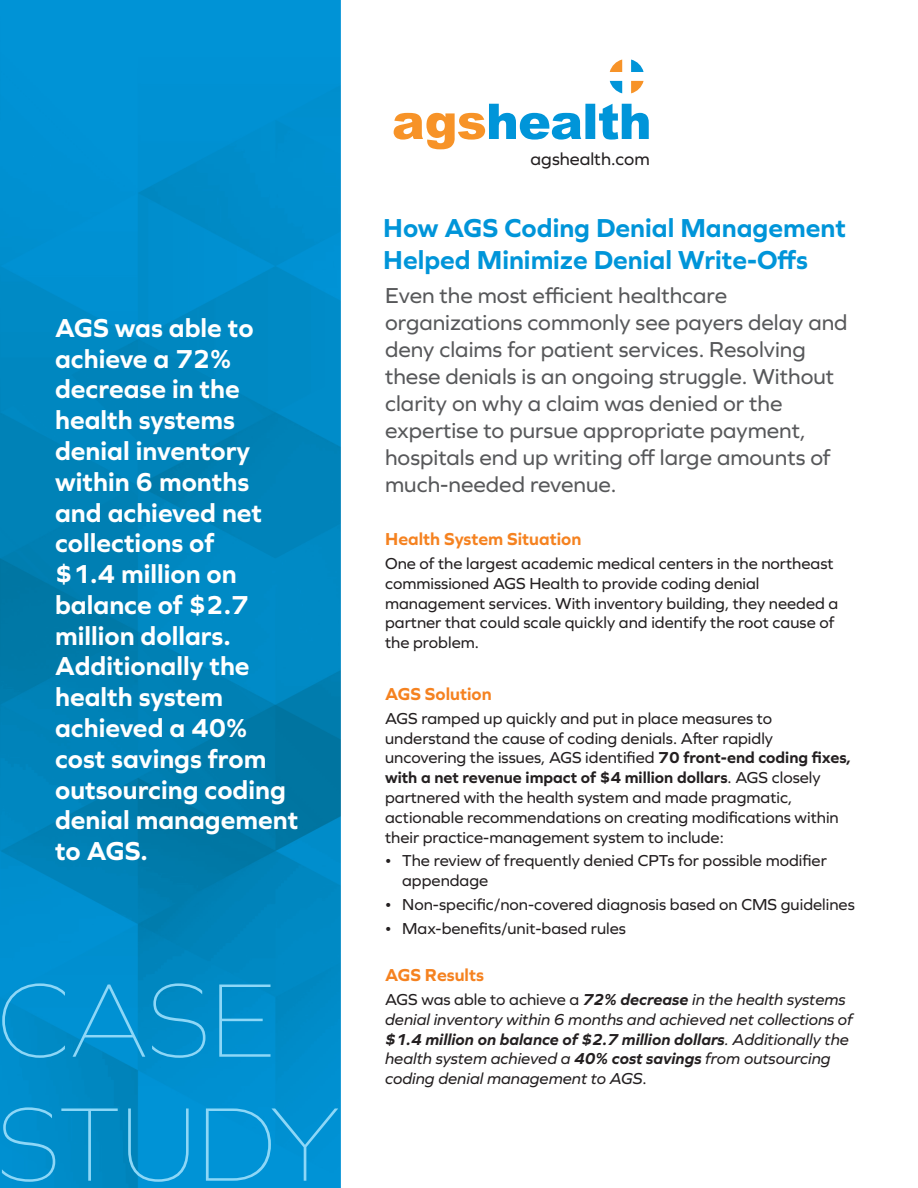
<style>
.page{position:relative;width:918px;height:1188px;background:#fff}
.page>*{position:absolute;margin:0;border:0;box-sizing:border-box;transform-origin:0 0}
.t1{font:100 108.75px/124.1px "Graphie";color:#8dd7f7}
.t2{font:700 27px/30.8px "Graphie";color:#fff}
.t3{font:700 27px/32.4px "Graphie";color:#0095d9}
.t4{font:22.5px/27px "Graphie";color:#57585a}
.t5{font:700 18px "Graphie";color:#f58220}
.t6{font:18px "Graphie";color:#231f20}
.t7{font:16.5px/19.8px "Graphie";color:#231f20}
.t8{font:italic 16.5px/19.8px "Graphie";color:#231f20}
.s1{font-weight:700}
.s2{font-style:normal}
</style>
<div class="page">
<img style="left:0;top:0;width:340px;height:1188px">
<svg style="left:394px;top:104px;width:255px;height:45px"></svg>
<svg style="left:610px;top:60px;width:12px;height:12px"></svg>
<svg style="left:631px;top:60px;width:13px;height:12px"></svg>
<svg style="left:610px;top:81px;width:12px;height:12px"></svg>
<svg style="left:631px;top:81px;width:13px;height:12px"></svg>
<p class="t2" style="left:55px;top:315px;width:245px">AGS was able to achieve a 72% decrease in the health systems denial inventory within 6 months and achieved net collections of<br>$1.4 million on balance of $2.7 million dollars.<br>Additionally the health system achieved a 40% cost savings from outsourcing coding denial management to AGS.</p>
<h1 class="t1" style="left:-2px;top:968px;width:344px">CASE<br>STUDY</h1>
<p class="t6" style="left:531px;top:151px;width:121px">agshealth.com</p>
<h2 class="t3" style="left:383px;top:214px;width:464px">How AGS Coding Denial Management<br>Helped Minimize Denial Write-Offs</h2>
<p class="t4" style="left:385px;top:283px;width:464px">Even the most efficient healthcare organizations commonly see payers delay and deny claims for patient services. Resolving these denials is an ongoing struggle. Without clarity on why a claim was denied or the expertise to pursue appropriate payment, hospitals end up writing off large amounts of much-needed revenue.</p>
<p class="t5" style="left:385px;top:531px;width:198px">Health System Situation</p>
<p class="t7" style="left:385px;top:555px;width:455px">One of the largest academic medical centers in the northeast commissioned AGS Health to provide coding denial management services. With inventory building, they needed a partner that could scale quickly and identify the root cause of the problem.</p>
<p class="t5" style="left:385px;top:686px;width:108px">AGS Solution</p>
<p class="t7" style="left:385px;top:710px;width:467px">AGS ramped up quickly and put in place measures to understand the cause of coding denials. After rapidly uncovering the issues, AGS identified <span class="s1">70 front-end coding fixes, with a net revenue impact of $4 million dollars</span>. AGS closely partnered with the health system and made pragmatic, actionable recommendations on creating modifications within their practice-management system to include:</p>
<p class="t7" style="left:402px;top:852px;width:426px">The review of frequently denied CPTs for possible modifier appendage</p>
<p class="t7" style="left:402px;top:894px;width:454px;line-height:23.7px">Non-specific/non-covered diagnosis based on CMS guidelines<br>Max-benefits/unit-based rules</p>
<p class="t5" style="left:385px;top:967px;width:100px">AGS Results</p>
<p class="t8" style="left:385px;top:991px;width:469px"><span class="s2">AGS was able to achieve a</span> <span class="s1">72% decrease</span> in the health systems denial inventory within 6 months and achieved net collections of <span class="s1">$1.4 million on balance of $2.7 million dollars</span>. Additionally the health system achieved a <span class="s1">40% cost savings</span> from outsourcing coding denial management to AGS<span class="s2">.</span></p>
</div>
